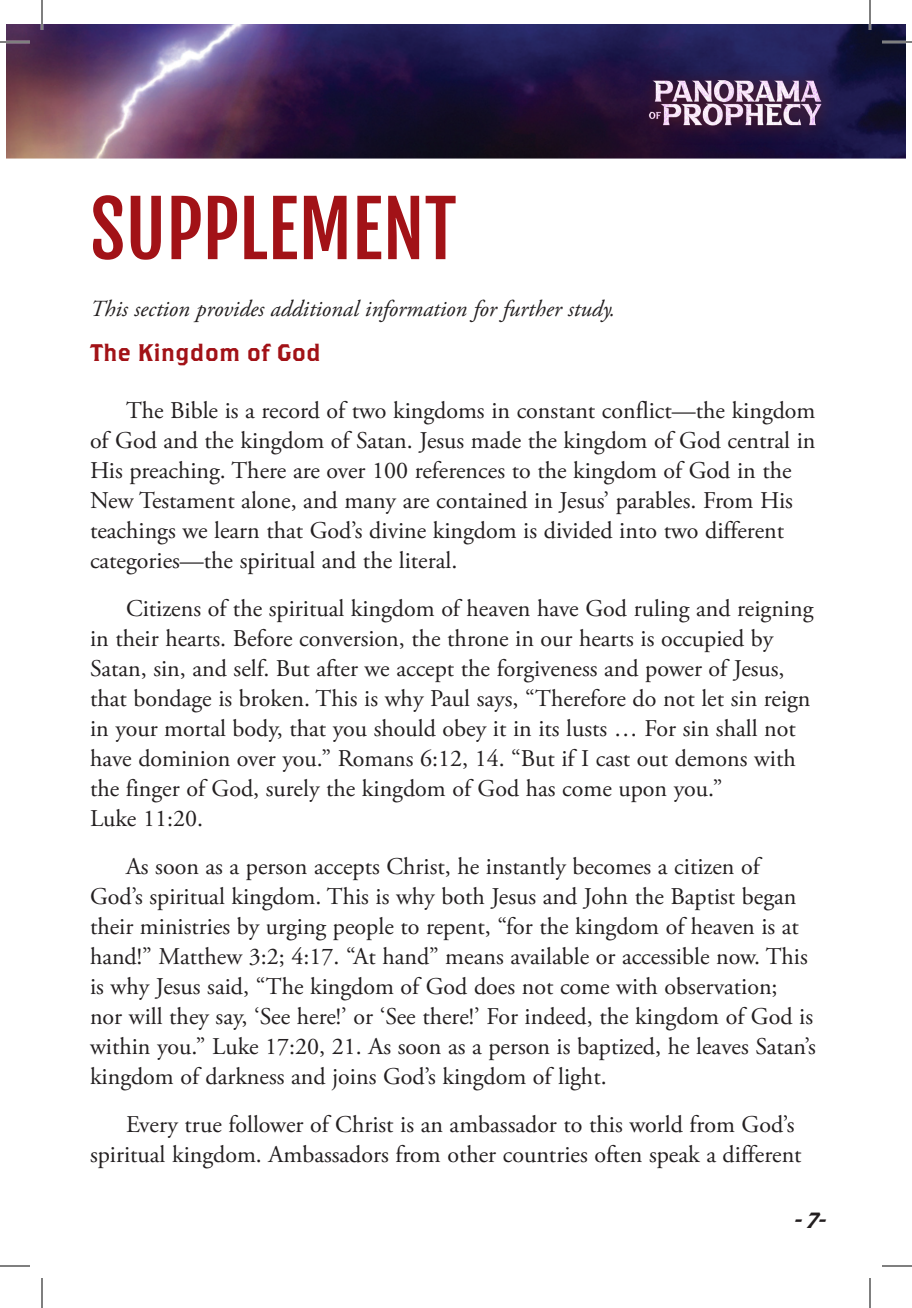
<style>
.page{position:relative;width:912px;height:1308px;background:#fff}
.page>*{position:absolute;margin:0;border:0;box-sizing:border-box;transform-origin:0 0}
.Subhead{font:76px "Fjalla One";color:#a21217}
.t1{font:24px/30px "Adobe Garamond Pro";color:#231f20}
.QUESTION{font:24px "Brothers OT";color:#a21217}
.Subhead-2{font:italic 23px "Adobe Garamond Pro";color:#231f20}
.t2{font:22px "Brothers OT Super Slant";color:#231f20}
</style>
<div class="page">
<img style="left:6px;top:24px;width:900px;height:134px">
<img style="left:628px;top:60px;width:212px;height:92px">
<hr style="left:0;top:41px;width:30px;height:2px;background:#fff">
<hr style="left:882px;top:41px;width:30px;height:2px;background:#fff">
<hr style="left:41px;top:0;width:2px;height:30px;background:#fff">
<hr style="left:869px;top:0;width:2px;height:30px;background:#fff">
<hr style="left:0;top:42px;width:30px;height:1px;background:#000">
<hr style="left:882px;top:42px;width:30px;height:1px;background:#000">
<hr style="left:0;top:1266px;width:30px;height:1px;background:#000">
<hr style="left:882px;top:1266px;width:30px;height:1px;background:#000">
<hr style="left:42px;top:0;width:1px;height:30px;background:#000">
<hr style="left:42px;top:1278px;width:1px;height:30px;background:#000">
<hr style="left:870px;top:0;width:1px;height:30px;background:#000">
<hr style="left:870px;top:1278px;width:1px;height:30px;background:#000">
<p class="Subhead" style="left:90px;top:182px;width:368px">SUPPLEMENT</p>
<p class="Subhead-2" style="left:90px;top:295px;width:527px">This section provides additional information for further study.</p>
<p class="QUESTION" style="left:90px;top:341px;width:232px">The Kingdom of God</p>
<p class="t1" style="left:90px;top:396px;width:727px;text-indent:36px">The Bible is a record of two kingdoms in constant conflict—the kingdom of God and the kingdom of Satan. Jesus made the kingdom of God central in His preaching. There are over 100 references to the kingdom of God in the New Testament alone, and many are contained in Jesus’ parables. From His teachings we learn that God’s divine kingdom is divided into two different categories—the spiritual and the literal.</p>
<p class="t1" style="left:90px;top:594px;width:725px;text-indent:36px">Citizens of the spiritual kingdom of heaven have God ruling and reigning in their hearts. Before conversion, the throne in our hearts is occupied by Satan, sin, and self. But after we accept the forgiveness and power of Jesus, that bondage is broken. This is why Paul says, “Therefore do not let sin reign in your mortal body, that you should obey it in its lusts … For sin shall not have dominion over you.” Romans 6:12, 14. “But if I cast out demons with the finger of God, surely the kingdom of God has come upon you.”<br>Luke 11:20.</p>
<p class="t1" style="left:90px;top:852px;width:728px;text-indent:36px">As soon as a person accepts Christ, he instantly becomes a citizen of God’s spiritual kingdom. This is why both Jesus and John the Baptist began their ministries by urging people to repent, “for the kingdom of heaven is at hand!” Matthew 3:2; 4:17. “At hand” means available or accessible now. This is why Jesus said, “The kingdom of God does not come with observation;<br>nor will they say, ‘See here!’ or ‘See there!’ For indeed, the kingdom of God is within you.” Luke 17:20, 21. As soon as a person is baptized, he leaves Satan’s kingdom of darkness and joins God’s kingdom of light.</p>
<p class="t1" style="left:90px;top:1110px;width:713px;text-indent:36px">Every true follower of Christ is an ambassador to this world from God’s spiritual kingdom. Ambassadors from other countries often speak a different</p>
<p class="t2" style="left:795px;top:1210px;width:33px">- 7-</p>
</div>
